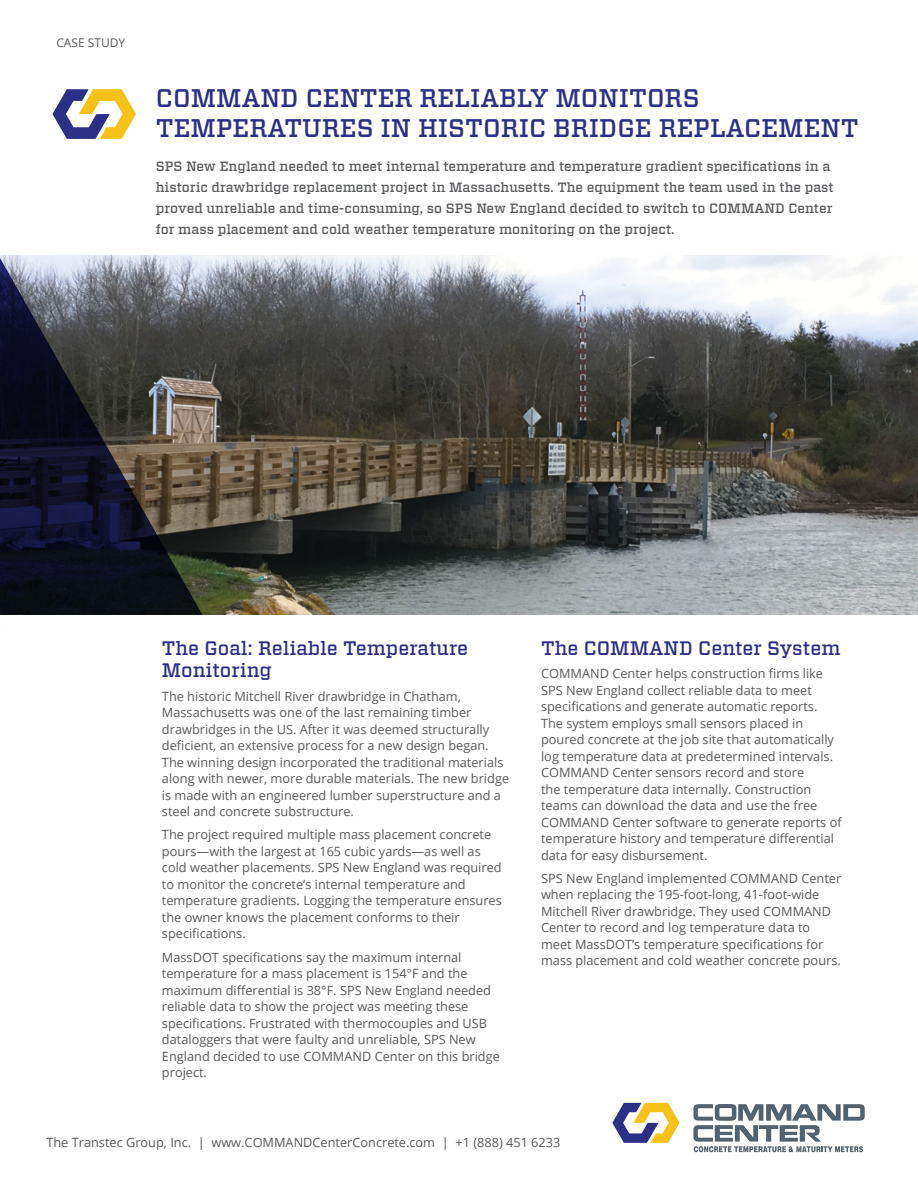
<style>
.page{position:relative;width:918px;height:1188px;background:#fff}
.page>*{position:absolute;margin:0;border:0;box-sizing:border-box;transform-origin:0 0}
.t1{font:500 25.5px/30px "Vitesse";color:#2b3086}
.t2{font:500 19.5px/22.5px "Vitesse";color:#2b3086}
.t3{font:500 13.5px/21px "Vitesse";color:#58595b}
.t4{font:12.75px/16.5px "Open Sans";color:#58595b}
.t5{font:12px "Open Sans";color:#58595b}
</style>
<div class="page">
<svg style="left:52px;top:89px;width:84px;height:50px"></svg>
<svg style="left:612px;top:1103px;width:68px;height:40px"></svg>
<svg style="left:693px;top:1104px;width:172px;height:48px"></svg>
<img style="left:202px;top:255px;width:716px;height:360px">
<svg style="left:0;top:255px;width:202px;height:360px;background:#3b3b43"></svg>
<p class="t5" style="left:56px;top:34px;width:70px">CASE STUDY</p>
<p class="t1" style="left:156px;top:83px;width:704px">COMMAND CENTER RELIABLY MONITORS<br>TEMPERATURES IN HISTORIC BRIDGE REPLACEMENT</p>
<p class="t3" style="left:156px;top:156px;width:679px">SPS New England needed to meet internal temperature and temperature gradient specifications in a historic drawbridge replacement project in Massachusetts. The equipment the team used in the past proved unreliable and time-consuming, so SPS New England decided to switch to COMMAND Center for mass placement and cold weather temperature monitoring on the project.</p>
<p class="t2" style="left:162px;top:637px;width:308px">The Goal: Reliable Temperature<br>Monitoring</p>
<p class="t4" style="left:162px;top:688px;width:349px">The historic Mitchell River drawbridge in Chatham, Massachusetts was one of the last remaining timber drawbridges in the US. After it was deemed structurally deficient, an extensive process for a new design began.<br>The winning design incorporated the traditional materials along with newer, more durable materials. The new bridge is made with an engineered lumber superstructure and a steel and concrete substructure.</p>
<p class="t4" style="left:162px;top:826px;width:341px">The project required multiple mass placement concrete pours—with the largest at 165 cubic yards—as well as cold weather placements. SPS New England was required to monitor the concrete’s internal temperature and temperature gradients. Logging the temperature ensures the owner knows the placement conforms to their specifications.</p>
<p class="t4" style="left:162px;top:949px;width:339px">MassDOT specifications say the maximum internal temperature for a mass placement is 154°F and the maximum differential is 38°F. SPS New England needed reliable data to show the project was meeting these specifications. Frustrated with thermocouples and USB dataloggers that were faulty and unreliable, SPS New England decided to use COMMAND Center on this bridge project.</p>
<p class="t2" style="left:541px;top:637px;width:301px">The COMMAND Center System</p>
<p class="t4" style="left:541px;top:665px;width:302px">COMMAND Center helps construction firms like SPS New England collect reliable data to meet specifications and generate automatic reports.<br>The system employs small sensors placed in poured concrete at the job site that automatically log temperature data at predetermined intervals.<br>COMMAND Center sensors record and store<br>the temperature data internally. Construction teams can download the data and use the free COMMAND Center software to generate reports of temperature history and temperature differential data for easy disbursement.</p>
<p class="t4" style="left:541px;top:870px;width:302px">SPS New England implemented COMMAND Center when replacing the 195-foot-long, 41-foot-wide Mitchell River drawbridge. They used COMMAND Center to record and log temperature data to meet MassDOT’s temperature specifications for mass placement and cold weather concrete pours.</p>
<p class="t4" style="left:46px;top:1134px;width:516px">The Transtec Group, Inc. | www.COMMANDCenterConcrete.com | +1 (888) 451 6233</p>
</div>
